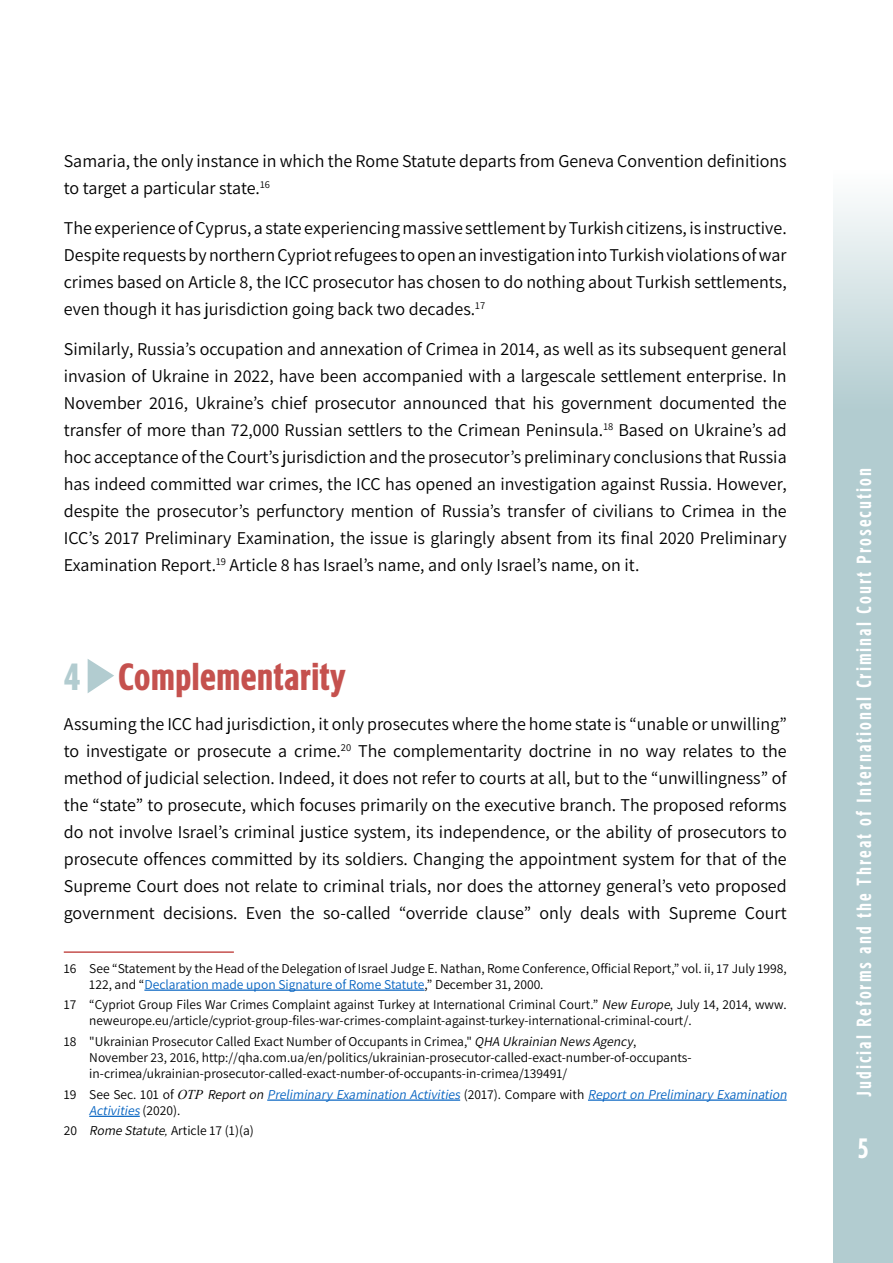
<style>
.page{position:relative;width:893px;height:1263px;background:#fff}
.page>*{position:absolute;margin:0;border:0;box-sizing:border-box;transform-origin:0 0}
.t1{font:900 36px "Fb Tamlil Condensed Eng";color:#c5514e}
.t2{font:900 36px "Fb Tamlil Condensed Eng";color:#b2ccd0}
.t3{font:700 27px "Fb Tamlil Condensed";color:#fff}
.t4{font:700 19.5px "Fb Tamlil Condensed Eng";letter-spacing:.1em;color:#fff}
.t5{font:200 18px/27px "Assistant";color:#000;text-align:right}
.t6{font:200 13.5px/20.4px "Assistant";color:#000}
.t7{font:italic 200 13.5px "Assistant";color:#0563c1}
.t8{font:200 13.5px "Assistant";color:#0563c1}
.t9{font:italic 200 13.5px "Assistant";color:#000}
.t10{font:200 10.5px "Assistant";color:#000}
.s1{font-size:18px}
.s2{color:#000}
.s3{font-style:italic}
.s4{font-style:normal;color:#000}
.s5{font-family:"Times New Roman";font-weight:400;color:#000}
.s6{font-style:italic;color:#0563c1}
.s7{font-family:"Times New Roman";font-weight:400;font-style:italic}
</style>
<div class="page">
<svg style="left:833px;top:201px;width:60px;height:1062px;background:#b8d0d3"></svg>
<svg style="left:88px;top:659px;width:26px;height:34px"></svg>
<hr style="left:64px;top:951px;width:170px;height:2px;background:#c5514e">
<hr style="left:144px;top:989px;width:281px;height:2px;background:#0563c1">
<hr style="left:267px;top:1099px;width:193px;height:2px;background:#0563c1">
<hr style="left:588px;top:1099px;width:199px;height:2px;background:#0563c1">
<hr style="left:89px;top:1116px;width:51px;height:1px;background:#0563c1">
<p class="t5" style="left:64px;top:147px;width:724px">Samaria, the only instance in which the Rome Statute departs from Geneva Convention definitions</p>
<p class="t10" style="left:256px;top:177px;width:16px"><span class="s1">.</span>16</p>
<p class="t5" style="left:64px;top:174px;width:193px">to target a particular state</p>
<p class="t5" style="left:64px;top:213px;width:724px;text-align:justify">TheexperienceofCyprus a, stateexperiencingmassivesettlementbyTurkishcitizens is, instructive.<br>DespiterequestsbynorthernCypriotrefugeestoopenaninvestigationintoTurkishviolationsofwar crimes based on Article 8, the ICC prosecutor has chosen to do nothing about Turkish settlements,</p>
<p class="t10" style="left:471px;top:298px;width:16px"><span class="s1">.</span>17</p>
<p class="t5" style="left:64px;top:294px;width:409px">even though it has jurisdiction going back two decades</p>
<p class="t5" style="left:64px;top:334px;width:724px">Similarly, Russia s’ occupation and annexation of Crimea in 2014, as well as its subsequent general invasion of Ukraine in 2022, have been accompanied with a largescale settlement enterprise In.<br>November 2016, Ukraine s’ chief prosecutor announced that his government documented the Based on Ukraine s’ ad</p>
<p class="t5" style="left:64px;top:415px;width:537px">transfer of more than 72,000 Russian settlers to the Crimean Peninsula</p>
<p class="t5" style="left:64px;top:442px;width:724px">hoc acceptance of the Court s’ jurisdiction and the prosecutor s’ preliminary conclusions that Russia</p>
<p class="t5" style="left:64px;top:469px;width:724px">has indeed committed war crimes, the ICC has opened an investigation against Russia. However,</p>
<p class="t5" style="left:64px;top:496px;width:724px">despite the prosecutor s’ perfunctory mention of Russia s’ transfer of civilians to Crimea in the</p>
<p class="t5" style="left:64px;top:523px;width:724px">ICC s’ 2017 Preliminary Examination, the issue is glaringly absent from its final 2020 Preliminary</p>
<p class="t5" style="left:230px;top:550px;width:412px">Article 8 has Israel s’ name, and only Israel s’ name, on .i t</p>
<p class="t10" style="left:599px;top:419px;width:16px"><span class="s1">.</span>18</p>
<p class="t10" style="left:212px;top:554px;width:16px"><span class="s1">.</span>19</p>
<p class="t5" style="left:64px;top:550px;width:149px">Examination Report</p>
<h1 class="t1" style="left:118px;top:661px;width:230px">Complementarity</h1>
<h1 class="t2" style="left:64px;top:661px;width:18px">4</h1>
<p class="t5" style="left:64px;top:709px;width:724px">Assuming the ICC had jurisdiction it, only prosecutes where the home state is “unable or unwilling“<br>The complementarity doctrine in no way relates to the</p>
<p class="t10" style="left:337px;top:740px;width:16px"><span class="s1">.</span>20</p>
<p class="t5" style="left:64px;top:736px;width:274px">to investigate or prosecute a crime</p>
<p class="t5" style="left:64px;top:763px;width:724px">method of judicial selection. Indeed it, does not refer to courts at all, but to the “unwillingness” of</p>
<p class="t5" style="left:64px;top:790px;width:724px">the “state” to prosecute, which focuses primarily on the executive branch. The proposed reforms</p>
<p class="t5" style="left:64px;top:817px;width:724px">do not involve Israel s’ criminal justice system, its independence, or the ability of prosecutors to</p>
<p class="t5" style="left:64px;top:844px;width:724px">prosecute offences committed by its soldiers. Changing the appointment system for that of the</p>
<p class="t5" style="left:64px;top:871px;width:724px">Supreme Court does not relate to criminal trials, nor does the attorney general s’ veto proposed</p>
<p class="t5" style="left:745px;top:898px;width:43px">Court</p>
<p class="t5" style="left:163px;top:898px;width:76px">decisions.</p>
<p class="t5" style="left:290px;top:898px;width:26px">the</p>
<p class="t5" style="left:323px;top:898px;width:69px">so-called</p>
<p class="t5" style="left:399px;top:898px;width:70px">“override</p>
<p class="t5" style="left:476px;top:898px;width:56px">clause”</p>
<p class="t5" style="left:539px;top:898px;width:34px">only</p>
<p class="t5" style="left:580px;top:898px;width:41px">deals</p>
<p class="t5" style="left:628px;top:898px;width:34px">with</p>
<p class="t5" style="left:669px;top:898px;width:69px">Supreme</p>
<p class="t5" style="left:246px;top:898px;width:38px">Even</p>
<p class="t5" style="left:64px;top:898px;width:92px">government</p>
<p class="t6" style="left:89px;top:957px;width:699px">See “Statement by the Head of the Delegation of Israel Judge .E Nathan, Rome Conference, Official Report ” , vol ,i i. 17 July 1998,</p>
<p class="t6" style="left:64px;top:957px;width:14px">16</p>
<p class="t8" style="left:89px;top:975px;width:456px"><span class="s2">122, and “</span>Declaration made upon Signature of Rome Statute <span class="s2">” , December 31, 2000.</span></p>
<p class="t6" style="left:64px;top:994px;width:14px">17</p>
<p class="t6" style="left:89px;top:994px;width:585px">“Cypriot Group Files War Crimes Complaint against Turkey at International Criminal C o u rt ” . <span class="s3">New Europe</span></p>
<p class="t6" style="left:670px;top:994px;width:118px">, July 14, 2014, www.</p>
<p class="t6" style="left:64px;top:1030px;width:14px">18</p>
<p class="t6" style="left:633px;top:1010px;width:60px;text-indent:-544px">neweurope.eu/article/cypriot-group-files-war-crimes-complaint-against-turkey-international-criminal-court/. ,</p>
<p class="t6" style="left:89px;top:1030px;width:548px">" U k ra i n i a n P ro s e c u to r C a l l e d Exa ct N u m b e r o f O c c u p a n ts i n C r i m e a " , <span class="s3">QHA Ukrainian News Agency</span></p>
<p class="t6" style="left:64px;top:1083px;width:14px">19</p>
<p class="t6" style="left:89px;top:1047px;width:604px">November 23, 2016, http://qha.com.ua/en/politics/ukrainian-prosecutor-called-exact-number-of-occupants-</p>
<p class="t7" style="left:89px;top:1085px;width:702px"><span class="s4">S e e S e c . 1 0 1 o f</span> <span class="s5">O TP</span> <span class="s2">Report on</span> Preliminary Examination Activities <span class="s4">( 2 0 1 7 .) C o m p a r e w i t h</span> Report on Preliminary Examination</p>
<p class="t6" style="left:89px;top:1063px;width:479px">in-crimea/ukrainian-prosecutor-called-exact-number-of-occupants i n- -crimea/139491/</p>
<p class="t6" style="left:64px;top:1120px;width:15px">20</p>
<p class="t6" style="left:165px;top:1099px;width:90px;text-indent:-76px"><span class="s6">Activities</span> ) 2 0 2 0 .(<br><span class="s7">,</span> Article 1 7 1( (a) (</p>
<p class="t9" style="left:89px;top:1121px;width:80px">Rome Statute</p>
<p class="t4" style="left:855px;top:1097px;width:631px;rotate:-90deg">Judicial Reforms and the Threat of International Criminal Court Prosecution</p>
<h2 class="t3" style="left:858px;top:1136px;width:12px">5</h2>
</div>
